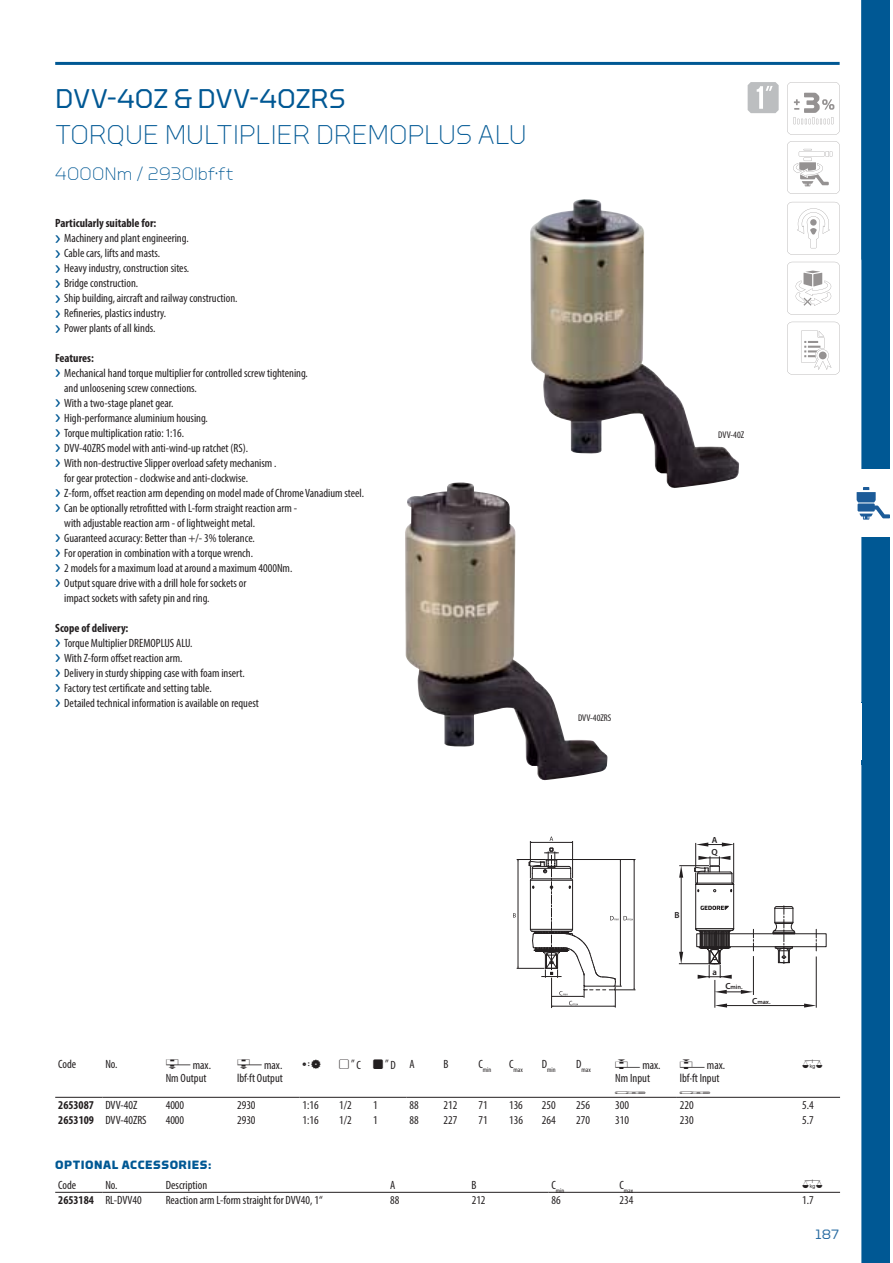
<style>
.page{position:relative;width:893px;height:1263px;background:#fff}
.page>*{position:absolute;margin:0;border:0;box-sizing:border-box;transform-origin:0 0}
.t1{font:300 27px "GEDORE Type";letter-spacing:-.005em;color:#005894}
.t2{font:27px "GEDORE Type";letter-spacing:.005em;color:#005894}
.t3{font:300 18px "GEDORE Type";letter-spacing:.01em;color:#005894}
.t4{font:13.5px "GEDORE Type";color:#2b6da3}
.t5{font:condensed 12px/15px "Myriad Pro";color:#231f20}
.t6{font:700 condensed 12px "Myriad Pro";color:#231f20}
.t7{font:700 12px "GEDORE Type";letter-spacing:.04em;color:#005894}
.t8{font:12px "Gedore";color:#231f20}
.t9{font:12px "Gedore Font 2";color:#231f20}
.t10{font:12px "Gedore Font 3";color:#231f20}
.t11{font:condensed 9.75px "Myriad Pro";color:#231f20}
.t12{font:600 8.85px "Myriad Pro";color:#231f20}
.t13{font:condensed 7.05px "Myriad Pro";color:#231f20}
.t14{font:600 6.3px "Myriad Pro";color:#231f20}
.s1{font-weight:700}
.s2{font-family:"GEDORE Type";font-stretch:normal;font-size:16.8px;color:#005894}
.s3{font-size:8.85px}
.s4{font-family:"Gedore Font 2";font-stretch:normal}
.s5{font-family:"Gedore";font-stretch:normal}
.s6{font-weight:400}
</style>
<div class="page">
<img style="left:530px;top:199px;width:149px;height:289px">
<hr style="left:551px;top:978px;width:1px;height:30px;background:#231f20">
<svg style="left:513px;top:837px;width:122px;height:170px"></svg>
<img style="left:405px;top:482px;width:203px;height:298px">
<hr style="left:55px;top:1097px;width:47px;height:1px;background:#231f20">
<hr style="left:102px;top:1097px;width:198px;height:1px;background:#231f20">
<hr style="left:300px;top:1097px;width:107px;height:1px;background:#231f20">
<hr style="left:407px;top:1097px;width:270px;height:1px;background:#231f20">
<hr style="left:677px;top:1097px;width:163px;height:1px;background:#231f20">
<hr style="left:55px;top:1192px;width:47px;height:1px;background:#231f20">
<hr style="left:102px;top:1192px;width:446px;height:1px;background:#231f20">
<hr style="left:548px;top:1192px;width:292px;height:1px;background:#231f20">
<hr style="left:55px;top:62px;width:784px;height:3px;background:#005894">
<svg style="left:679px;top:0;width:210px;height:1263px"></svg>
<div style="left:861px;top:702px;width:18px;height:63px;background:#005894"></div>
<div style="left:850px;top:704px;width:11px;height:56px;background:#fff"></div>
<h1 class="t2" style="left:55px;top:83px;width:292px">DVV-40Z &amp; DVV-40ZRS</h1>
<h1 class="t1" style="left:55px;top:125px;width:473px">TORQUE MULTIPLIER DREMOPLUS ALU</h1>
<h2 class="t3" style="left:55px;top:167px;width:180px">4000Nm / 2930lbf·ft</h2>
<p class="t5" style="left:55px;top:217px;width:184px"><span class="s1">Particularly suitable for:<br></span><span class="s2">›</span> Machinery and plant engineering.<br><span class="s2">›</span> Cable cars, lifts and masts.<br><span class="s2">›</span> Heavy industry, construction sites.<br><span class="s2">›</span> Bridge construction.<br><span class="s2">›</span> Ship building, aircraft and railway construction. <span class="s2">›</span> Refineries, plastics industry.<br><span class="s2">›</span> Power plants of all kinds.</p>
<p class="t6" style="left:55px;top:351px;width:40px">Features:</p>
<p class="t5" style="left:55px;top:366px;width:254px"><span class="s2">›</span> Mechanical hand torque multiplier for controlled screw tightening.</p>
<p class="t5" style="left:64px;top:381px;width:134px">and unloosening screw connections.</p>
<p class="t5" style="left:55px;top:396px;width:120px"><span class="s2">›</span> With a two-stage planet gear.</p>
<p class="t5" style="left:55px;top:411px;width:154px"><span class="s2">›</span> High-performance aluminium housing.</p>
<p class="t5" style="left:55px;top:426px;width:130px"><span class="s2">›</span> Torque multiplication ratio: 1:16.</p>
<p class="t5" style="left:55px;top:441px;width:194px"><span class="s2">›</span> DVV-40ZRS model with anti-wind-up ratchet (RS).</p>
<p class="t5" style="left:55px;top:456px;width:223px"><span class="s2">›</span> With non-destructive Slipper overload safety mechanism .</p>
<p class="t5" style="left:64px;top:471px;width:185px">for gear protection - clockwise and anti-clockwise.</p>
<p class="t5" style="left:55px;top:486px;width:310px"><span class="s2">›</span> Z-form, offset reaction arm depending on model made of Chrome Vanadium steel.</p>
<p class="t5" style="left:55px;top:501px;width:243px"><span class="s2">›</span> Can be optionally retrofitted with L-form straight reaction arm -</p>
<p class="t5" style="left:64px;top:516px;width:192px">with adjustable reaction arm - of lightweight metal.</p>
<p class="t5" style="left:55px;top:531px;width:201px"><span class="s2">›</span> Guaranteed accuracy: Better than +/- 3% tolerance.</p>
<p class="t5" style="left:55px;top:546px;width:199px"><span class="s2">›</span> For operation in combination with a torque wrench.</p>
<p class="t5" style="left:55px;top:561px;width:239px"><span class="s2">›</span> 2 models for a maximum load at around a maximum 4000Nm.</p>
<p class="t5" style="left:55px;top:576px;width:193px"><span class="s2">›</span> Output square drive with a drill hole for sockets or</p>
<p class="t5" style="left:64px;top:591px;width:147px">impact sockets with safety pin and ring.</p>
<p class="t5" style="left:55px;top:621px;width:205px"><span class="s1">Scope of delivery:<br></span><span class="s2">›</span> Torque Multiplier DREMOPLUS ALU.<br><span class="s2">›</span> With Z-form offset reaction arm.<br><span class="s2">›</span> Delivery in sturdy shipping case with foam insert.<br><span class="s2">›</span> Factory test certificate and setting table.<br><span class="s2">›</span> Detailed technical information is available on request</p>
<p class="t11" style="left:578px;top:714px;width:35px">DVV-40ZRS</p>
<p class="t11" style="left:718px;top:431px;width:27px">DVV-40Z</p>
<p class="t12" style="left:712px;top:837px;width:7px">A</p>
<p class="t12" style="left:711px;top:849px;width:8px">Q</p>
<p class="t12" style="left:674px;top:912px;width:7px">B</p>
<p class="t12" style="left:712px;top:969px;width:6px">a</p>
<p class="t14" style="left:725px;top:985px;width:19px"><span class="s3">C</span>min.</p>
<p class="t14" style="left:752px;top:1000px;width:20px"><span class="s3">C</span>max.</p>
<p class="t5" style="left:58px;top:1058px;width:19px">Code</p>
<p class="t5" style="left:105px;top:1058px;width:14px">No.</p>
<p class="t5" style="left:166px;top:1059px;width:47px;line-height:12.8px"><span class="s4">&lt;</span> max.<br>Nm Output</p>
<p class="t5" style="left:237px;top:1059px;width:47px;line-height:12.8px"><span class="s4">&lt;</span> max. lbf·ft Output</p>
<p class="t10" style="left:303px;top:1058px;width:20px">g</p>
<p class="t8" style="left:339px;top:1058px;width:12px">Q</p>
<p class="t5" style="left:351px;top:1051px;width:5px">„</p>
<p class="t5" style="left:357px;top:1058px;width:28px">C <span class="s5">a</span></p>
<p class="t5" style="left:385px;top:1051px;width:5px">„</p>
<p class="t5" style="left:391px;top:1058px;width:26px">D A</p>
<p class="t5" style="left:444px;top:1058px;width:6px">B</p>
<p class="t13" style="left:478px;top:1067px;width:14px"><sup>C</sup>min</p>
<p class="t13" style="left:509px;top:1067px;width:15px"><sup>C</sup>max</p>
<p class="t13" style="left:542px;top:1067px;width:15px"><sup>D</sup>min</p>
<p class="t13" style="left:576px;top:1067px;width:16px"><sup>D</sup>max</p>
<p class="t5" style="left:615px;top:1059px;width:47px;line-height:12.8px"><span class="s4">;</span> max.<br>Nm Input</p>
<p class="t9" style="left:615px;top:1083px;width:33px">$</p>
<p class="t5" style="left:680px;top:1059px;width:47px;line-height:12.8px"><span class="s4">;</span> max. lbf·ft Input</p>
<p class="t9" style="left:680px;top:1083px;width:33px">$</p>
<p class="t8" style="left:802px;top:1058px;width:22px">0</p>
<p class="t6" style="left:58px;top:1098px;width:81px">2653087 <span class="s6">DVV-40Z</span></p>
<p class="t5" style="left:166px;top:1099px;width:20px">4000</p>
<p class="t5" style="left:237px;top:1099px;width:20px">2930</p>
<p class="t5" style="left:303px;top:1099px;width:18px">1:16</p>
<p class="t5" style="left:339px;top:1099px;width:14px">1/2</p>
<p class="t5" style="left:373px;top:1099px;width:6px">1</p>
<p class="t5" style="left:410px;top:1099px;width:11px">88</p>
<p class="t5" style="left:444px;top:1099px;width:15px">212</p>
<p class="t5" style="left:478px;top:1099px;width:11px">71</p>
<p class="t5" style="left:509px;top:1099px;width:15px">136</p>
<p class="t5" style="left:542px;top:1099px;width:15px">250</p>
<p class="t5" style="left:576px;top:1099px;width:15px">256</p>
<p class="t5" style="left:615px;top:1099px;width:15px">300</p>
<p class="t5" style="left:680px;top:1099px;width:15px">220</p>
<p class="t5" style="left:802px;top:1099px;width:13px">5.4</p>
<p class="t5" style="left:58px;top:1114px;width:90px"><span class="s1">2653109</span> DVV-40ZRS</p>
<p class="t5" style="left:166px;top:1114px;width:20px">4000</p>
<p class="t5" style="left:237px;top:1114px;width:20px">2930</p>
<p class="t5" style="left:303px;top:1114px;width:18px">1:16</p>
<p class="t5" style="left:339px;top:1114px;width:14px">1/2</p>
<p class="t5" style="left:373px;top:1114px;width:6px">1</p>
<p class="t5" style="left:410px;top:1114px;width:11px">88</p>
<p class="t5" style="left:444px;top:1114px;width:15px">227</p>
<p class="t5" style="left:478px;top:1114px;width:11px">71</p>
<p class="t5" style="left:509px;top:1114px;width:15px">136</p>
<p class="t5" style="left:542px;top:1114px;width:15px">264</p>
<p class="t5" style="left:576px;top:1114px;width:15px">270</p>
<p class="t5" style="left:615px;top:1114px;width:15px">310</p>
<p class="t5" style="left:680px;top:1114px;width:15px">230</p>
<p class="t5" style="left:802px;top:1114px;width:13px">5.7</p>
<p class="t7" style="left:55px;top:1160px;width:158px">OPTIONAL ACCESSORIES:</p>
<p class="t5" style="left:58px;top:1178px;width:19px">Code</p>
<p class="t5" style="left:105px;top:1178px;width:14px">No.</p>
<p class="t5" style="left:166px;top:1178px;width:43px">Description</p>
<p class="t5" style="left:390px;top:1178px;width:7px">A</p>
<p class="t5" style="left:472px;top:1178px;width:6px">B</p>
<p class="t13" style="left:551px;top:1188px;width:14px"><sup>C</sup>min</p>
<p class="t13" style="left:619px;top:1188px;width:15px"><sup>C</sup>max</p>
<p class="t8" style="left:802px;top:1178px;width:22px">0</p>
<p class="t5" style="left:58px;top:1194px;width:85px"><span class="s1">2653184</span> RL-DVV40</p>
<p class="t5" style="left:166px;top:1194px;width:158px">Reaction arm L-form straight for DVV40, 1“</p>
<p class="t5" style="left:390px;top:1194px;width:11px">88</p>
<p class="t5" style="left:472px;top:1194px;width:15px">212</p>
<p class="t5" style="left:551px;top:1194px;width:11px">86</p>
<p class="t5" style="left:619px;top:1194px;width:15px">234</p>
<p class="t5" style="left:802px;top:1194px;width:13px">1.7</p>
<p class="t4" style="left:815px;top:1226px;width:25px">187</p>
</div>
